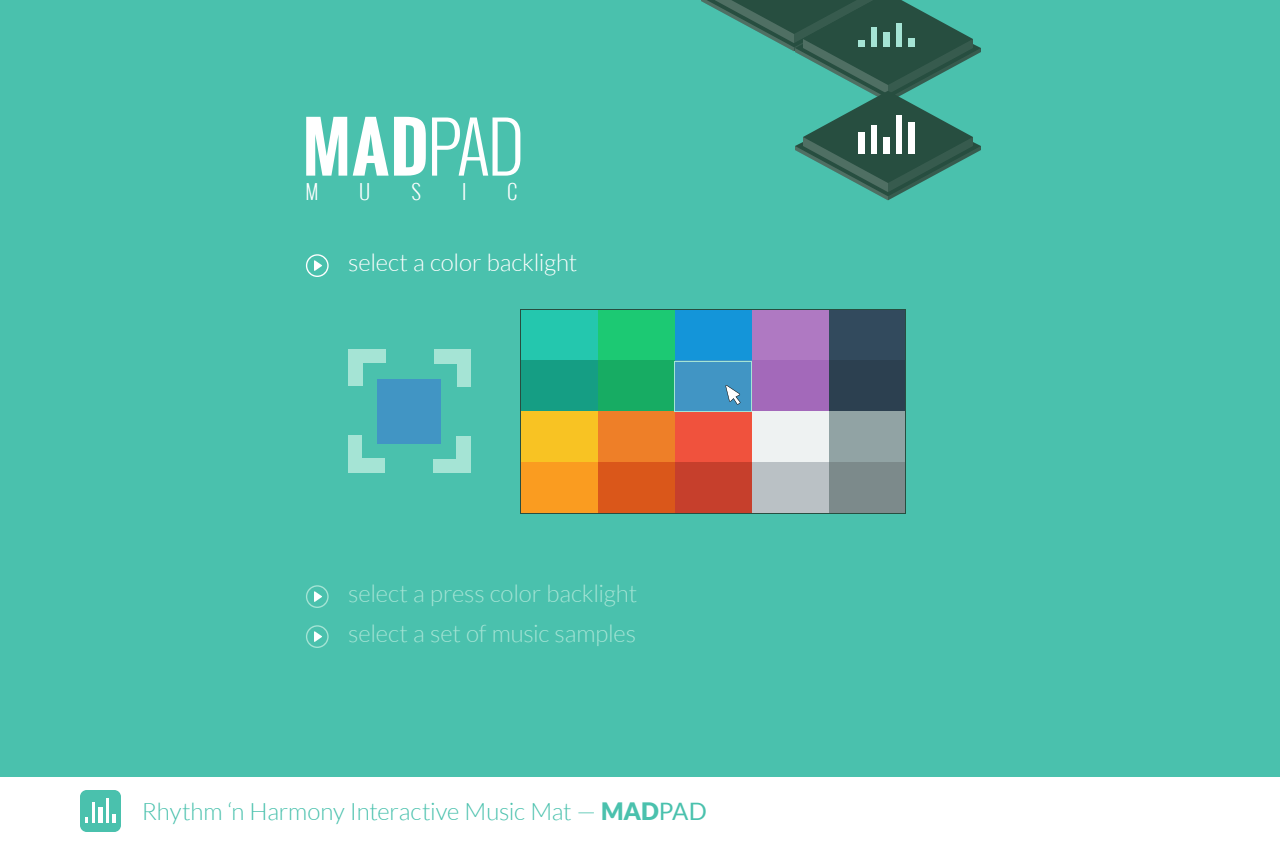
<style>
.page{position:relative;width:1280px;height:844px;background:#4ac1ad}
.page>*{position:absolute;margin:0;border:0;box-sizing:border-box;transform-origin:0 0}
.t1{font:700 66.9px "Oswald";color:#fff}
.t2{font:300 24px/40px "Lato";letter-spacing:-.005em;color:#a5e4d5}
.t3{font:300 24px "Lato";letter-spacing:-.01em;color:#4ac1ad}
.t4{font:300 24px "Lato";letter-spacing:-.005em;color:#fff}
.t5{font:300 20.1px "Oswald";color:#fff}
.s1{font-weight:300;font-size:69.2px}
.s2{font-weight:900}
.s3{font-weight:400}
</style>
<div class="page">
<div style="left:0;top:777px;width:1280px;height:67px;background:#fff"></div>
<div style="left:80px;top:790px;width:41px;height:42px;background:#4ac1ad;border-radius:7px"></div>
<hr style="left:106px;top:798px;width:3px;height:25px;background:#fff">
<hr style="left:92px;top:802px;width:3px;height:21px;background:#fff">
<div style="left:98px;top:807px;width:5px;height:16px;background:#fff"></div>
<svg style="left:112px;top:814px;width:4px;height:9px"></svg>
<svg style="left:85px;top:817px;width:3px;height:6px"></svg>
<svg style="left:306px;top:254px;width:23px;height:23px"></svg>
<svg style="left:306px;top:585px;width:23px;height:23px"></svg>
<svg style="left:306px;top:625px;width:23px;height:23px"></svg>
<svg style="left:701px;top:0;width:280px;height:200px"></svg>
<div style="left:896px;top:115px;width:6px;height:39px;background:#fff"></div>
<div style="left:871px;top:125px;width:6px;height:29px;background:#fff"></div>
<div style="left:883px;top:137px;width:7px;height:17px;background:#fff"></div>
<div style="left:908px;top:122px;width:7px;height:32px;background:#fff"></div>
<div style="left:858px;top:132px;width:7px;height:22px;background:#fff"></div>
<svg style="left:348px;top:349px;width:38px;height:37px"></svg>
<svg style="left:434px;top:349px;width:37px;height:38px"></svg>
<svg style="left:433px;top:436px;width:38px;height:37px"></svg>
<svg style="left:348px;top:435px;width:37px;height:38px"></svg>
<div style="left:377px;top:379px;width:64px;height:65px;background:#4195c4"></div>
<div style="left:521px;top:309px;width:77px;height:51px;background:#24c7ae"></div>
<div style="left:521px;top:360px;width:77px;height:51px;background:#159e84"></div>
<div style="left:521px;top:411px;width:77px;height:51px;background:#f8c323"></div>
<div style="left:521px;top:462px;width:77px;height:51px;background:#fa9c20"></div>
<div style="left:598px;top:309px;width:77px;height:51px;background:#1cc973"></div>
<div style="left:598px;top:360px;width:77px;height:51px;background:#17ac63"></div>
<div style="left:598px;top:411px;width:77px;height:51px;background:#ee7f28"></div>
<div style="left:598px;top:462px;width:77px;height:51px;background:#da571a"></div>
<div style="left:675px;top:309px;width:77px;height:51px;background:#1495d9"></div>
<div style="left:675px;top:411px;width:77px;height:51px;background:#f0523d"></div>
<div style="left:675px;top:462px;width:77px;height:51px;background:#c63f2c"></div>
<div style="left:752px;top:309px;width:77px;height:51px;background:#af79c2"></div>
<div style="left:752px;top:360px;width:77px;height:51px;background:#a369ba"></div>
<div style="left:752px;top:411px;width:77px;height:51px;background:#eef2f2"></div>
<div style="left:752px;top:462px;width:77px;height:51px;background:#bac1c5"></div>
<div style="left:829px;top:309px;width:77px;height:51px;background:#324a5d"></div>
<div style="left:829px;top:360px;width:77px;height:51px;background:#2c4050"></div>
<div style="left:829px;top:411px;width:77px;height:51px;background:#91a3a4"></div>
<div style="left:829px;top:462px;width:77px;height:51px;background:#7c8a8b"></div>
<div style="left:520px;top:309px;width:386px;height:205px;border:1px solid #274e40"></div>
<svg style="left:674px;top:361px;width:78px;height:51px;background:#4c9bc5"></svg>
<h1 class="t1" style="left:303px;top:97px;width:223px">MAD<span class="s1">PAD</span></h1>
<p class="t5" style="left:305px;top:178px;width:15px">M</p>
<p class="t5" style="left:359px;top:178px;width:13px">U</p>
<p class="t5" style="left:411px;top:178px;width:11px">S</p>
<p class="t5" style="left:462px;top:178px;width:6px">I</p>
<p class="t5" style="left:507px;top:178px;width:12px">C</p>
<p class="t4" style="left:348px;top:250px;width:231px">select a color backlight</p>
<p class="t2" style="left:348px;top:574px;width:291px">select a press color backlight select a set of music samples</p>
<p class="t3" style="left:142px;top:799px;width:567px">Rhythm ‘n Harmony Interactive Music Mat — <span class="s2">MAD</span><span class="s3">PAD</span></p>
</div>
